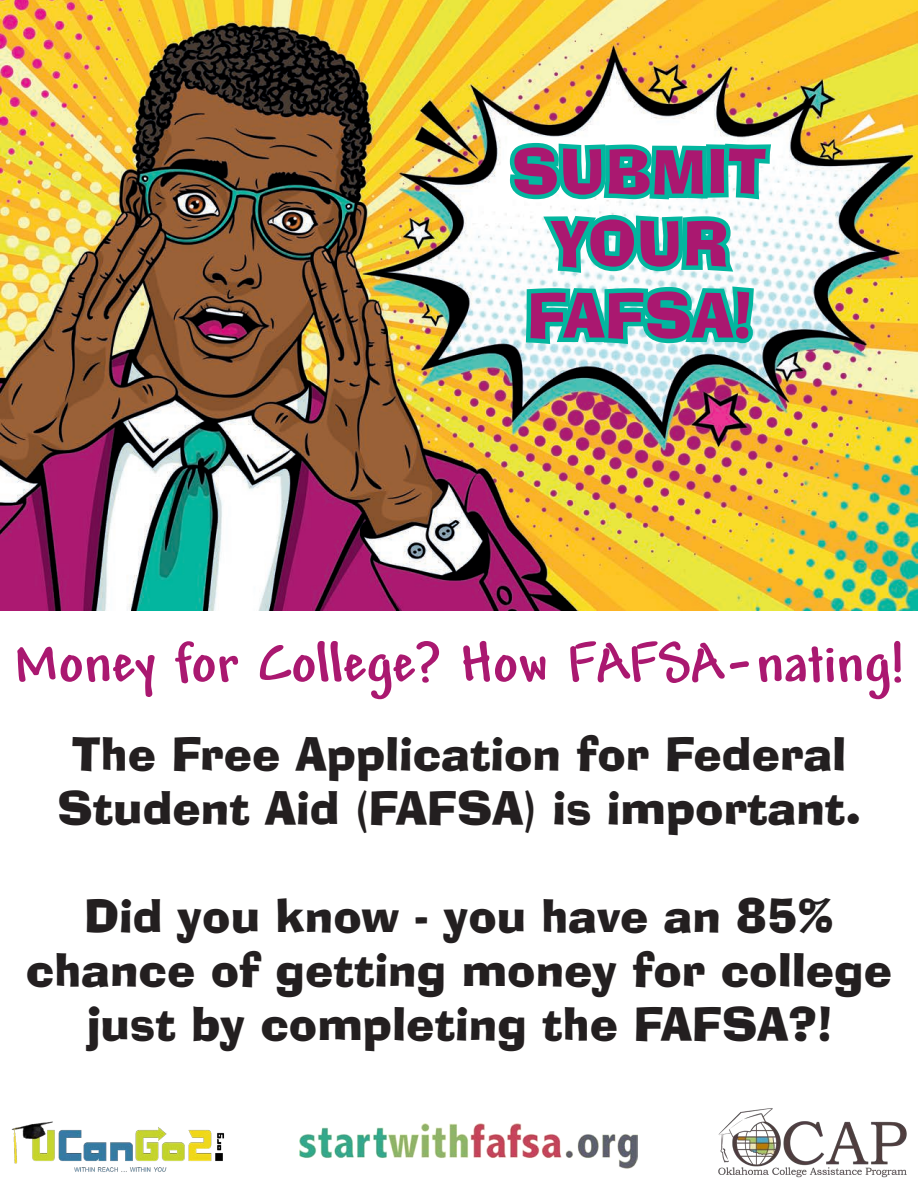
<style>
.page{position:relative;width:918px;height:1188px;background:#fff}
.page>*{position:absolute;margin:0;border:0;box-sizing:border-box;transform-origin:0 0}
.t1{font:60px/72px "Ad Lib BT";color:#aa1870;text-align:center}
.t2{font:700 58.5px "Andy";color:#aa1870}
.t3{font:45px/54px "Ad Lib BT";color:#231f20;text-align:center}
</style>
<div class="page">
<img style="left:11px;top:1121px;width:214px;height:51px">
<img style="left:300px;top:1124px;width:338px;height:44px">
<img style="left:741px;top:1108px;width:166px;height:70px">
<img style="left:0;top:0;width:918px;height:610px">
<svg style="left:658px;top:351px;width:83px;height:824px"></svg>
<svg style="left:504px;top:89px;width:272px;height:262px"></svg>
<h1 class="t1" style="left:512px;top:134px;width:256px">SUBMIT<br>YOUR<br>FAFSA!</h1>
<p class="t2" style="left:14px;top:631px;width:891px">Money for College? How FAFSA-nating!</p>
<p class="t3" style="left:57px;top:726px;width:805px">The Free Application for Federal<br>Student Aid (FAFSA) is important.</p>
<p class="t3" style="left:26px;top:888px;width:868px">Did you know - you have an 85% chance of getting money for college just by completing the FAFSA?!</p>
</div>
